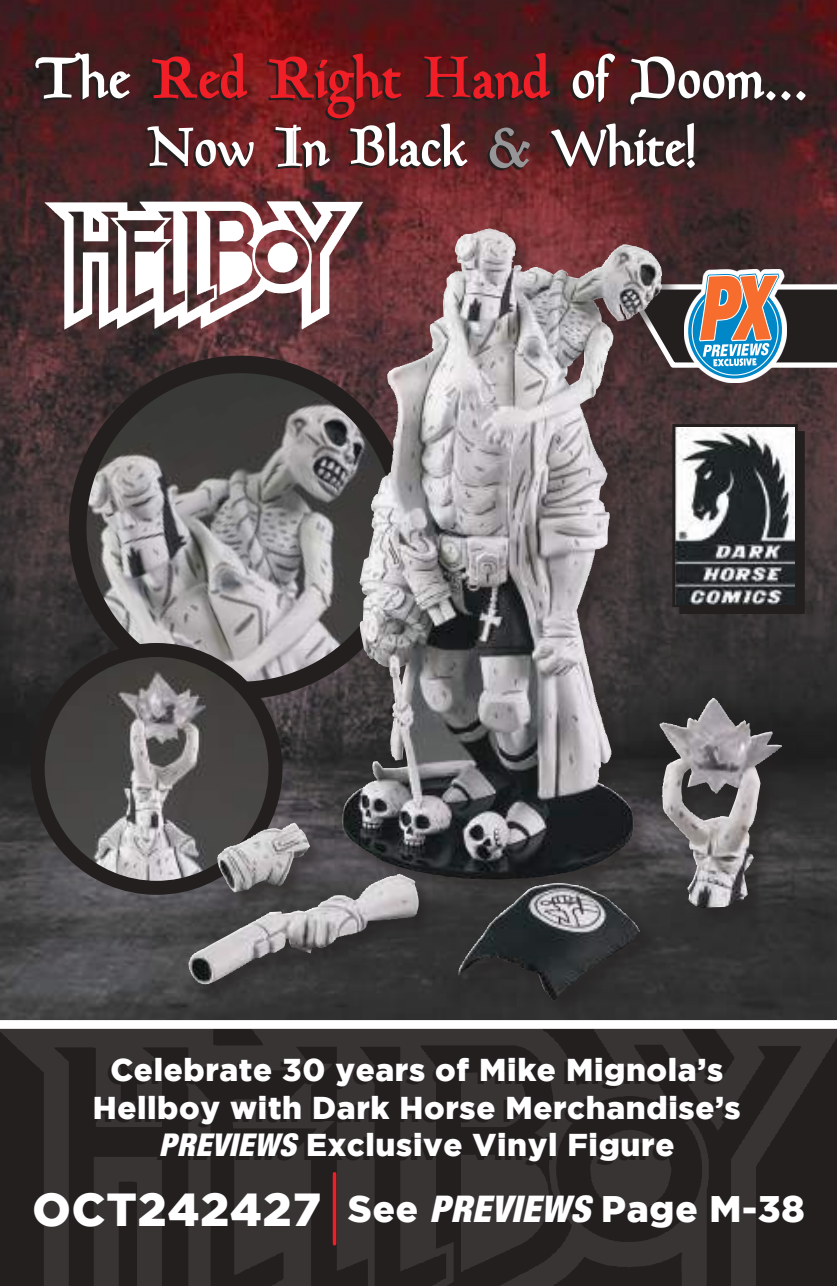
<style>
.page{position:relative;width:837px;height:1286px;background:#fff}
.page>*{position:absolute;margin:0;border:0;box-sizing:border-box;transform-origin:0 0}
.t1{font:600 60.02px "Goudy Mediaeval";letter-spacing:.02em;color:#fff}
.t2{font:600 57.4px "Goudy Mediaeval";letter-spacing:.02em;color:#fff}
.t3{font:900 36.93px "Gotham";letter-spacing:.02em;color:#fff}
.t4{font:900 31.5px/37.8px "Gotham";letter-spacing:.02em;color:#fff;text-align:center}
.s1{color:#ef1e27}
.s2{font-family:"Goudy Old Style T";font-weight:700;color:#241f1f}
.s3{color:#969698}
.s4{font-family:"Helvetica Neue LT Std";font-style:italic;font-stretch:condensed}
.s5{font-size:46.2px}
</style>
<div class="page">
<img style="left:0;top:0;width:837px;height:1020px">
<svg style="left:55px;top:342px;width:133px;height:365px"></svg>
<img style="left:44px;top:201px;width:235px;height:128px">
<svg style="left:801px;top:273px;width:36px;height:105px"></svg>
<img style="left:38px;top:650px;width:237px;height:238px;border-radius:119px">
<div style="left:31px;top:643px;width:251px;height:252px;border:14px solid #241f1f;border-radius:50%"></div>
<div style="left:188px;top:228px;width:613px;height:791px;background:#241f1f;opacity:.5"></div>
<img style="left:359px;top:228px;width:129px;height:427px">
<svg style="left:0;top:1020px;width:837px;height:266px"></svg>
<img style="left:0;top:1028px;width:734px;height:258px">
<hr style="left:333px;top:1173px;width:3px;height:71px;background:#ef1e27">
<div style="left:681px;top:433px;width:122px;height:179px;background:#241f1f"></div>
<div style="left:679px;top:431px;width:126px;height:183px;border:4px solid #241f1f"></div>
<div style="left:672px;top:424px;width:126px;height:183px;border:4px solid #241f1f"></div>
<img style="left:675px;top:427px;width:119px;height:177px">
<h1 class="t1" style="left:35px;top:46px;width:774px">The <span class="s1">Red Right</span> <span class="s2">H</span><span class="s1">and</span> of Doom...</h1>
<h2 class="t2" style="left:147px;top:116px;width:550px">Now In Black <span class="s3">&amp;</span> White!</h2>
<p class="t4" style="left:93px;top:1050px;width:649px">Celebrate 30 years of Mike Mignola’s<br>Hellboy with Dark Horse Merchandise’s<br><span class="s4">PREVIEWS</span> Exclusive Vinyl Figure</p>
<p class="t3" style="left:33px;top:1188px;width:774px"><span class="s5">OCT242427</span> See <span class="s4">PREVIEWS</span> Page M-38</p>
</div>
